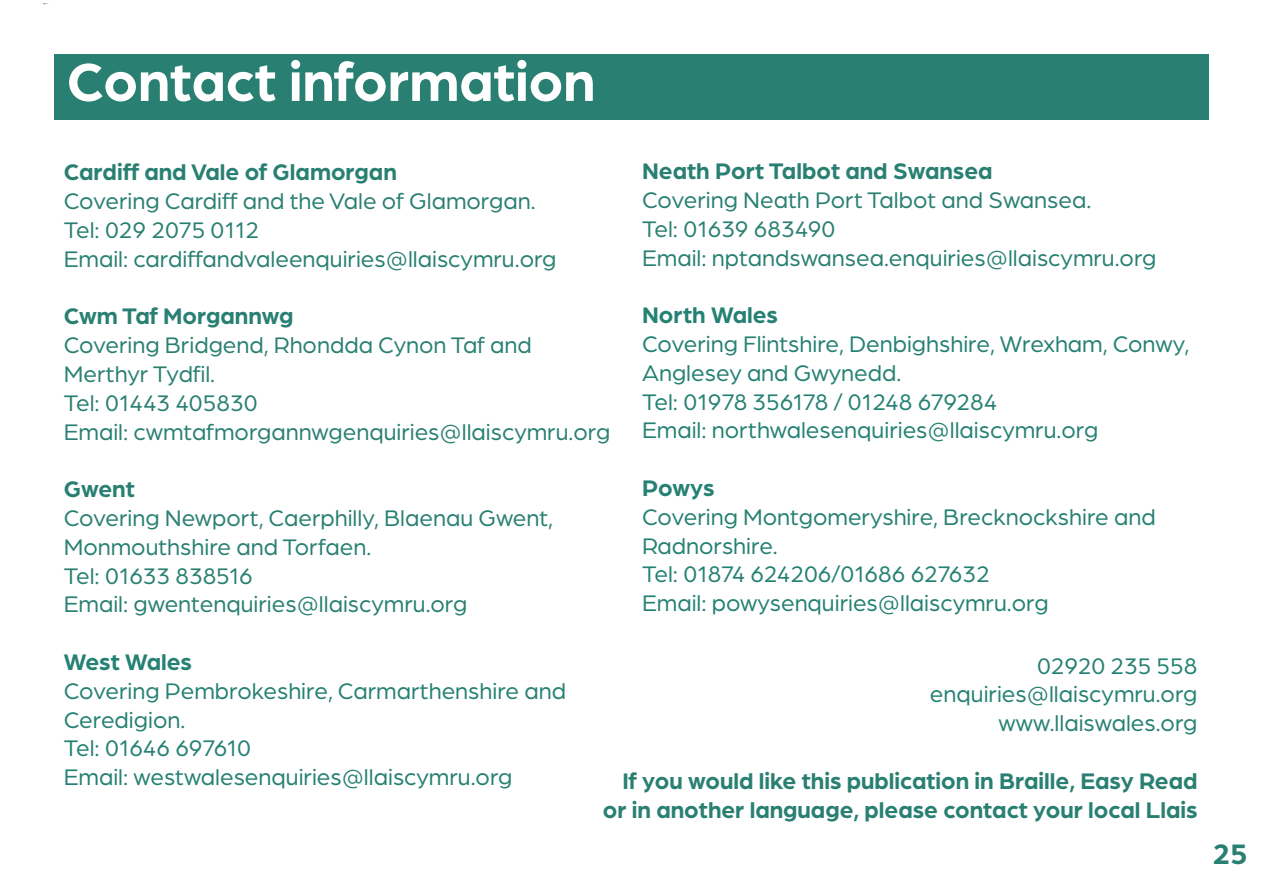
<style>
.page{position:relative;width:1263px;height:893px;background:#fff}
.page>*{position:absolute;margin:0;border:0;box-sizing:border-box;transform-origin:0 0}
.t1{font:700 57px "Arboria";color:#fff}
.t2{font:700 30px "Arboria";color:#298072}
.t3{font:24px/28.8px "Arboria";color:#298072}
.t4{font:24px/28.8px "Arboria";color:#258173}
.t5{font:700 24px/28.8px "Arboria";color:#298072;text-align:right}
.s1{font-weight:700}
</style>
<div class="page">
<div style="left:54px;top:54px;width:1155px;height:65px;background:#298072"></div>
<p class="t1" style="left:67px;top:43px;width:530px">Contact information</p>
<p class="t3" style="left:64px;top:157px;width:494px"><span class="s1">Cardiff and Vale of Glamorgan<br></span>Covering Cardiff and the Vale of Glamorgan.<br>Tel: 029 2075 0112<br>Email: cardiffandvaleenquiries@llaiscymru.org</p>
<p class="t3" style="left:64px;top:301px;width:548px"><span class="s1">Cwm Taf Morgannwg<br></span>Covering Bridgend, Rhondda Cynon Taf and<br>Merthyr Tydfil.<br>Tel: 01443 405830<br>Email: cwmtafmorgannwgenquiries@llaiscymru.org</p>
<p class="t3" style="left:64px;top:474px;width:491px"><span class="s1">Gwent<br></span>Covering Newport, Caerphilly, Blaenau Gwent,<br>Monmouthshire and Torfaen.<br>Tel: 01633 838516<br>Email: gwentenquiries@llaiscymru.org</p>
<p class="t4" style="left:64px;top:646px;width:504px"><span class="s1">West Wales<br></span>Covering Pembrokeshire, Carmarthenshire and<br>Ceredigion.</p>
<p class="t4" style="left:64px;top:733px;width:189px">Tel: 01646 697610</p>
<p class="t4" style="left:64px;top:762px;width:450px">Email: westwalesenquiries@llaiscymru.org</p>
<p class="t5" style="left:642px;top:155px;width:352px">Neath Port Talbot and Swansea</p>
<p class="t3" style="left:642px;top:185px;width:451px">Covering Neath Port Talbot and Swansea.</p>
<p class="t3" style="left:642px;top:213px;width:195px">Tel: 01639 683490</p>
<p class="t3" style="left:642px;top:242px;width:516px">Email: nptandswansea.enquiries@llaiscymru.org</p>
<p class="t4" style="left:642px;top:300px;width:549px"><span class="s1">North Wales<br></span>Covering Flintshire, Denbighshire, Wrexham, Conwy,<br>Anglesey and Gwynedd.</p>
<p class="t4" style="left:642px;top:386px;width:357px">Tel: 01978 356178 / 01248 679284</p>
<p class="t4" style="left:642px;top:415px;width:458px">Email: northwalesenquiries@llaiscymru.org</p>
<p class="t4" style="left:642px;top:473px;width:515px"><span class="s1">Powys<br></span>Covering Montgomeryshire, Brecknockshire and<br>Radnorshire.</p>
<p class="t4" style="left:642px;top:559px;width:408px">Tel: 01874 624206/01686 627632<br>Email: powysenquiries@llaiscymru.org</p>
<p class="t4" style="left:1037px;top:650px;width:162px">02920 235 558</p>
<p class="t4" style="left:930px;top:679px;width:269px">enquiries@llaiscymru.org</p>
<p class="t4" style="left:998px;top:708px;width:200px">www.llaiswales.org</p>
<p class="t5" style="left:603px;top:765px;width:596px">If you would like this publication in Braille, Easy Read or in another language, please contact your local Llais</p>
<p class="t2" style="left:1213px;top:833px;width:36px">25</p>
</div>
